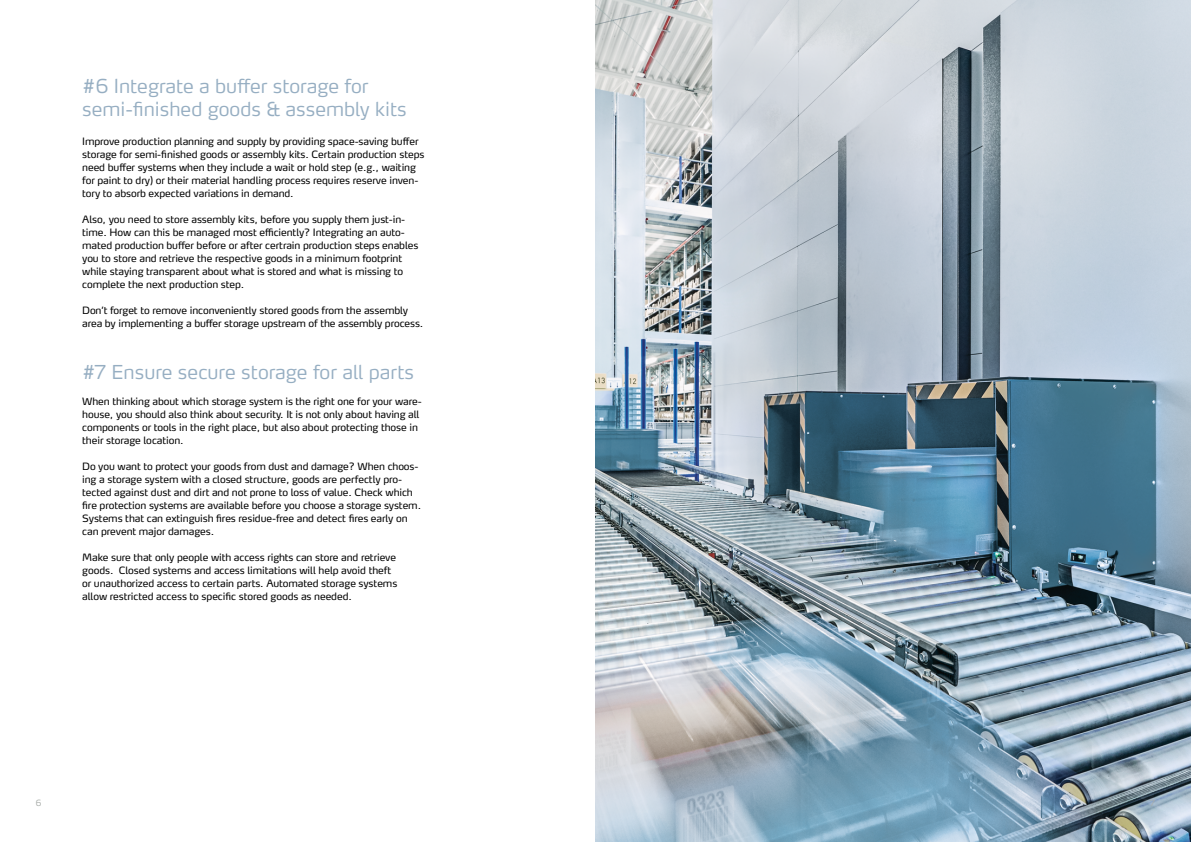
<style>
.page{position:relative;width:1191px;height:842px;background:#fff}
.page>*{position:absolute;margin:0;border:0;box-sizing:border-box;transform-origin:0 0}
.t1{font:300 19px/22.8px "Max OT";color:#96aec2}
.t2{font:10px/13px "Max OT";letter-spacing:-.01em;color:#000}
.t3{font:300 8.5px "Max OT";color:#a8aca9}
</style>
<div class="page">
<img style="left:595px;top:0;width:596px;height:842px">
<h1 class="t1" style="left:82px;top:74px;width:326px">#6 Integrate a buffer storage for semi-finished goods &amp; assembly kits</h1>
<p class="t2" style="left:82px;top:135px;width:344px">Improve production planning and supply by providing space-saving buffer storage for semi-finished goods or assembly kits. Certain production steps need buffer systems when they include a wait or hold step (e.g., waiting for paint to dry) or their material handling process requires reserve inven&shy;tory to absorb expected variations in demand.</p>
<p class="t2" style="left:82px;top:213px;width:338px">Also, you need to store assembly kits, before you supply them just-in&shy;time. How can this be managed most efficiently? Integrating an auto&shy;mated production buffer before or after certrain production steps enables you to store and retrieve the respective goods in a minimum footprint while staying transparent about what is stored and what is missing to complete the next production step.</p>
<p class="t2" style="left:82px;top:304px;width:343px">Don’t forget to remove inconveniently stored goods from the assembly area by implementing a buffer storage upstream of the assembly process.</p>
<h1 class="t1" style="left:82px;top:360px;width:333px">#7 Ensure secure storage for all parts</h1>
<p class="t2" style="left:82px;top:395px;width:341px">When thinking about which storage system is the right one for your ware&shy;house, you should also think about security. It is not only about having all components or tools in the right place, but also about protecting those in their storage location.</p>
<p class="t2" style="left:82px;top:460px;width:340px">Do you want to protect your goods from dust and damage? When choos&shy;ing a storage system with a closed structure, goods are perfectly pro&shy;tected against dust and dirt and not prone to loss of value. Check which fire protection systems are available before you choose a storage system.<br>Systems that can extinguish fires residue-free and detect fires early on can prevent major damages.</p>
<p class="t2" style="left:82px;top:551px;width:317px">Make sure that only people with access rights can store and retrieve goods. Closed systems and access limitations will help avoid theft or unauthorized access to certain parts. Automated storage systems allow restricted access to specific stored goods as needed.</p>
<p class="t3" style="left:36px;top:798px;width:7px">6</p>
</div>
